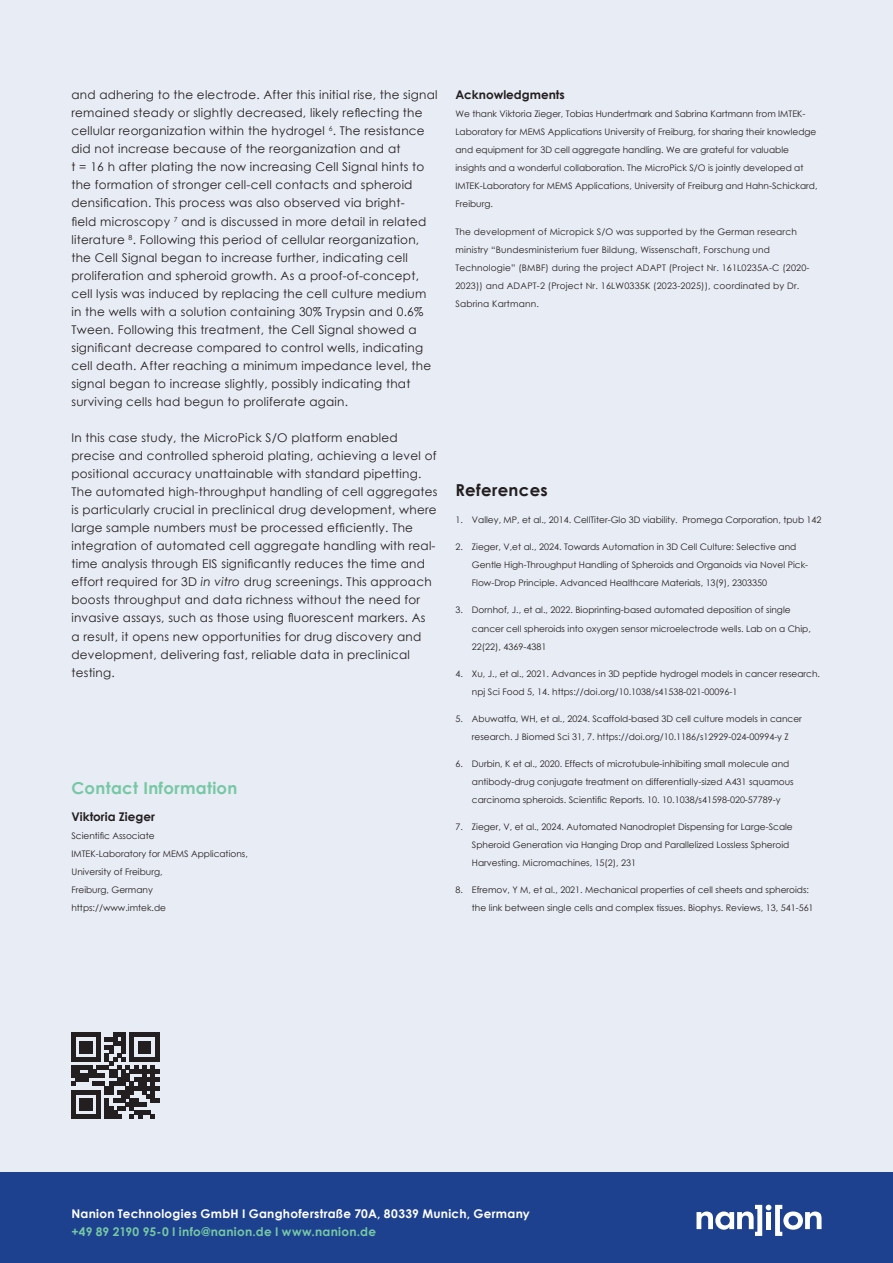
<style>
.page{position:relative;width:893px;height:1263px;background:#fff}
.page>*{position:absolute;margin:0;border:0;box-sizing:border-box;transform-origin:0 0}
.Sub-heading{font:700 16.5px "Century Gothic";letter-spacing:.02em;color:#76c8a5}
.Sub-heading-2{font:700 16.5px "Century Gothic";letter-spacing:.02em;color:#231f20}
.Body_copy{font:12px/18px "Century Gothic";letter-spacing:.02em;color:#231f20}
.Product_headline{font:700 12px/18px "Century Gothic";letter-spacing:.02em;color:#fff}
.t1{font:700 12px "Century Gothic";color:#231f20}
.Body_copy-2{font:9px/18px "Century Gothic";color:#231f20}
.Body_copy-3{font:9px/18px "Century Gothic";letter-spacing:.02em;color:#231f20}
.s1{font-style:italic}
.s2{color:#76c8a5}
</style>
<div class="page">
<div style="left:0;top:0;width:893px;height:1173px;background:#e8ecf4"></div>
<div style="left:0;top:1173px;width:893px;height:90px;background:#1d418e"></div>
<svg style="left:71px;top:1033px;width:88px;height:86px"></svg>
<svg style="left:696px;top:1205px;width:125px;height:31px"></svg>
<p class="Body_copy" style="left:71px;top:86px;width:368px">and adhering to the electrode. After this initial rise, the signal remained steady or slightly decreased, likely reflecting the cellular reorganization within the hydrogel <sup>6</sup>. The resistance did not increase because of the reorganization and at<br>t = 16 h after plating the now increasing Cell Signal hints to the formation of stronger cell-cell contacts and spheroid densification. This process was also observed via bright-<br>field microscopy <sup>7</sup> and is discussed in more detail in related literature <sup>8</sup>. Following this period of cellular reorganization, the Cell Signal began to increase further, indicating cell proliferation and spheroid growth. As a proof-of-concept, cell lysis was induced by replacing the cell culture medium in the wells with a solution containing 30% Trypsin and 0.6% Tween. Following this treatment, the Cell Signal showed a significant decrease compared to control wells, indicating cell death. After reaching a minimum impedance level, the signal began to increase slightly, possibly indicating that surviving cells had begun to proliferate again.</p>
<p class="Body_copy" style="left:71px;top:428px;width:368px">In this case study, the MicroPick S/O platform enabled precise and controlled spheroid plating, achieving a level of positional accuracy unattainable with standard pipetting.<br>The automated high-throughput handling of cell aggregates is particularly crucial in preclinical drug development, where large sample numbers must be processed efficiently. The integration of automated cell aggregate handling with real&shy;time analysis through EIS significantly reduces the time and effort required for 3D <span class="s1">in vitro</span> drug screenings. This approach boosts throughput and data richness without the need for invasive assays, such as those using fluorescent markers. As<br>a result, it opens new opportunities for drug discovery and development, delivering fast, reliable data in preclinical testing.</p>
<p class="Sub-heading" style="left:71px;top:775px;width:167px">Contact Information</p>
<p class="t1" style="left:71px;top:807px;width:85px">Viktoria Zieger</p>
<p class="Body_copy-2" style="left:71px;top:826px;width:85px">Scientific Associate</p>
<p class="Body_copy-2" style="left:71px;top:845px;width:178px">IMTEK-Laboratory for MEMS Applications,</p>
<p class="Body_copy-2" style="left:71px;top:863px;width:93px">University of Freiburg,</p>
<p class="Body_copy-2" style="left:71px;top:881px;width:83px">Freiburg, Germany</p>
<p class="Body_copy-2" style="left:71px;top:899px;width:96px">https://www.imtek.de</p>
<p class="t1" style="left:455px;top:86px;width:111px">Acknowledgments</p>
<p class="Body_copy-2" style="left:455px;top:105px;width:364px">We thank Viktoria Zieger, Tobias Hundertmark and Sabrina Kartmann from IMTEK-Laboratory for MEMS Applications University of Freiburg, for sharing their knowledge and equipment for 3D cell aggregate handling. We are grateful for valuable insights and a wonderful collaboration. The MicroPick S/O is jointly developed at IMTEK-Laboratory for MEMS Applications, University of Freiburg and Hahn-Schickard, Freiburg.</p>
<p class="Body_copy-3" style="left:455px;top:222px;width:356px">The development of Micropick S/O was supported by the German research ministry “Bundesministerium fuer Bildung, Wissenschaft, Forschung und Technologie” (BMBF) during the project ADAPT (Project Nr. 161L0235A-C (2020- 2023)) and ADAPT-2 (Project Nr. 16LW0335K (2023-2025)), coordinated by Dr.<br>Sabrina Kartmann.</p>
<p class="Sub-heading-2" style="left:455px;top:478px;width:94px">References</p>
<p class="Body_copy-2" style="left:455px;top:511px;width:368px">1. Valley, MP, et al., 2014. CellTiter-Glo 3D viability. Promega Corporation, tpub 142</p>
<p class="Body_copy-2" style="left:472px;top:538px;width:338px;text-indent:-16px">2. Zieger, V,et al., 2024. Towards Automation in 3D Cell Culture: Selective and<br>Gentle High-Throughput Handling of Spheroids and Organoids via Novel Pick-<br>Flow-Drop Principle. Advanced Healthcare Materials, 13(9), 2303350</p>
<p class="Body_copy-2" style="left:472px;top:601px;width:340px;text-indent:-16px">3. Dornhof, J., et al., 2022. Bioprinting-based automated deposition of single cancer cell spheroids into oxygen sensor microelectrode wells. Lab on a Chip,<br>22(22), 4369-4381</p>
<p class="Body_copy-2" style="left:472px;top:664px;width:350px;text-indent:-16px">4. Xu, J., et al., 2021. Advances in 3D peptide hydrogel models in cancer research. npj Sci Food 5, 14. https://doi.org/10.1038/s41538-021-00096-1</p>
<p class="Body_copy-2" style="left:455px;top:709px;width:348px;text-align:center">5. Abuwatfa, WH, et al., 2024. Scaffold-based 3D cell culture models in cancer research. J Biomed Sci 31, 7. https://doi.org/10.1186/s12929-024-00994-y Z</p>
<p class="Body_copy-2" style="left:472px;top:754px;width:323px;text-indent:-16px">6. Durbin, K et al., 2020. Effects of microtubule-inhibiting small molecule and antibody-drug conjugate treatment on differentially-sized A431 squamous carcinoma spheroids. Scientific Reports. 10. 10.1038/s41598-020-57789-y</p>
<p class="Body_copy-2" style="left:472px;top:817px;width:322px;text-indent:-16px">7. Zieger, V, et al., 2024. Automated Nanodroplet Dispensing for Large-Scale<br>Spheroid Generation via Hanging Drop and Parallelized Lossless Spheroid<br>Harvesting. Micromachines, 15(2), 231</p>
<p class="Body_copy-2" style="left:472px;top:881px;width:343px;text-indent:-16px">8. Efremov, Y M, et al., 2021. Mechanical properties of cell sheets and spheroids: the link between single cells and complex tissues. Biophys. Reviews, 13, 541-561</p>
<p class="Product_headline" style="left:71px;top:1204px;width:460px">Nanion Technologies GmbH I Ganghoferstraße 70A, 80339 Munich, Germany <span class="s2">+49 89 2190 95-0 I info@nanion.de I www.nanion.de</span></p>
</div>
